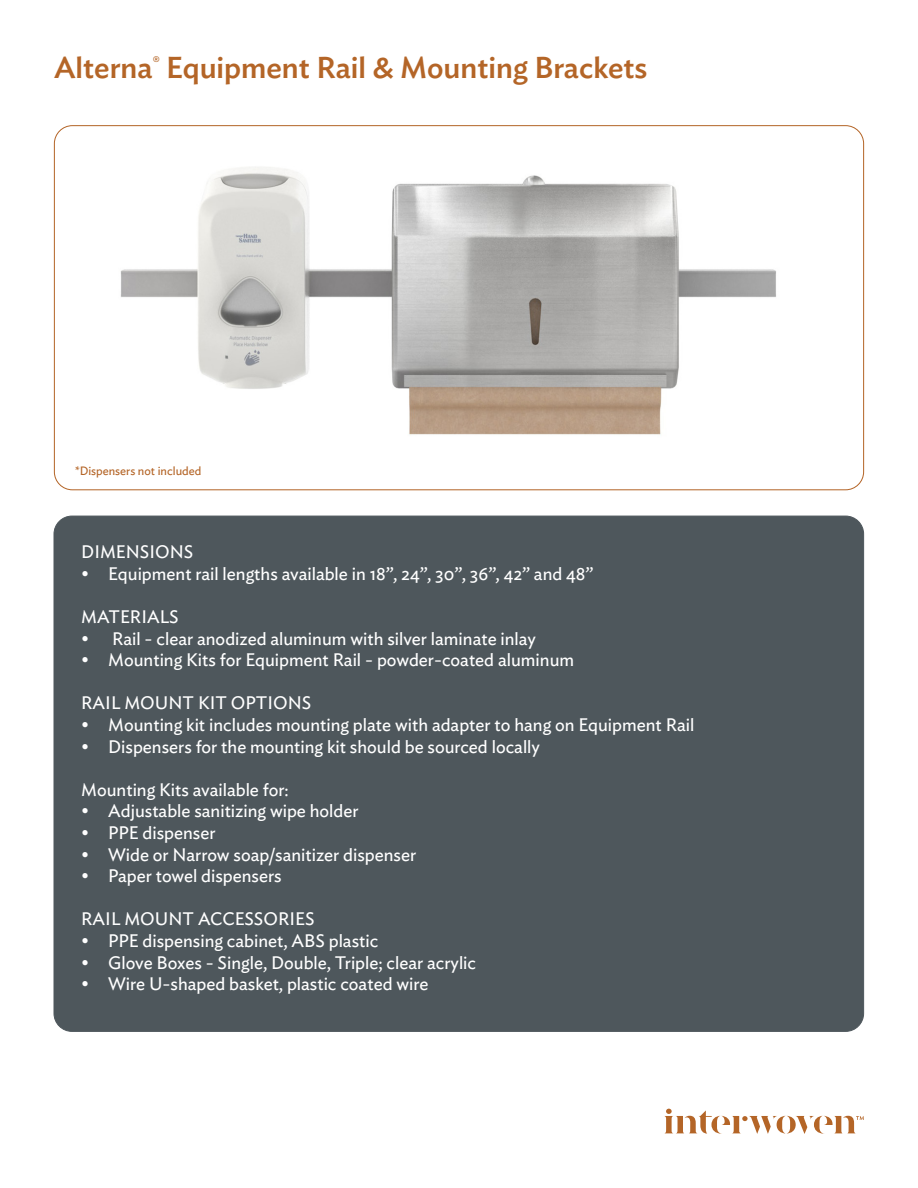
<style>
.page{position:relative;width:918px;height:1188px;background:#fff}
.page>*{position:absolute;margin:0;border:0;box-sizing:border-box;transform-origin:0 0}
.t1{font:500 30px "Ideal Sans";color:#b46527}
.t2{font:18px "Ideal Sans";color:#fff}
.t3{font:12px "Ideal Sans";color:#b46527}
</style>
<div class="page">
<svg style="left:664px;top:1109px;width:200px;height:25px"></svg>
<div style="left:54px;top:516px;width:810px;height:515px;background:#4e575c;border-radius:18px"></div>
<img style="left:54px;top:126px;width:810px;height:364px">
<p class="t1" style="left:54px;top:44px;width:595px">Alterna<sup>®</sup> Equipment Rail &amp; Mounting Brackets</p>
<p class="t3" style="left:75px;top:462px;width:128px">*Dispensers not included</p>
<p class="t2" style="left:81px;top:538px;width:114px">DIMENSIONS</p>
<p class="t2" style="left:81px;top:560px;width:514px">• Equipment rail lengths available in 18”, 24”, 30”, 36”, 42” and 48”</p>
<p class="t2" style="left:81px;top:603px;width:99px">MATERIALS</p>
<p class="t2" style="left:81px;top:625px;width:456px">• Rail - clear anodized aluminum with silver laminate inlay</p>
<p class="t2" style="left:81px;top:646px;width:494px">• Mounting Kits for Equipment Rail - powder-coated aluminum</p>
<p class="t2" style="left:81px;top:689px;width:232px">RAIL MOUNT KIT OPTIONS</p>
<p class="t2" style="left:81px;top:711px;width:615px">• Mounting kit includes mounting plate with adapter to hang on Equipment Rail</p>
<p class="t2" style="left:81px;top:733px;width:460px">• Dispensers for the mounting kit should be sourced locally</p>
<p class="t2" style="left:81px;top:776px;width:209px">Mounting Kits available for:</p>
<p class="t2" style="left:81px;top:797px;width:279px">• Adjustable sanitizing wipe holder</p>
<p class="t2" style="left:81px;top:819px;width:136px">• PPE dispenser</p>
<p class="t2" style="left:81px;top:841px;width:336px">• Wide or Narrow soap/sanitizer dispenser</p>
<p class="t2" style="left:81px;top:862px;width:202px">• Paper towel dispensers</p>
<p class="t2" style="left:81px;top:905px;width:235px">RAIL MOUNT ACCESSORIES</p>
<p class="t2" style="left:81px;top:927px;width:299px">• PPE dispensing cabinet, ABS plastic</p>
<p class="t2" style="left:81px;top:949px;width:396px">• Glove Boxes - Single, Double, Triple; clear acrylic</p>
<p class="t2" style="left:81px;top:970px;width:349px">• Wire U-shaped basket, plastic coated wire</p>
</div>
